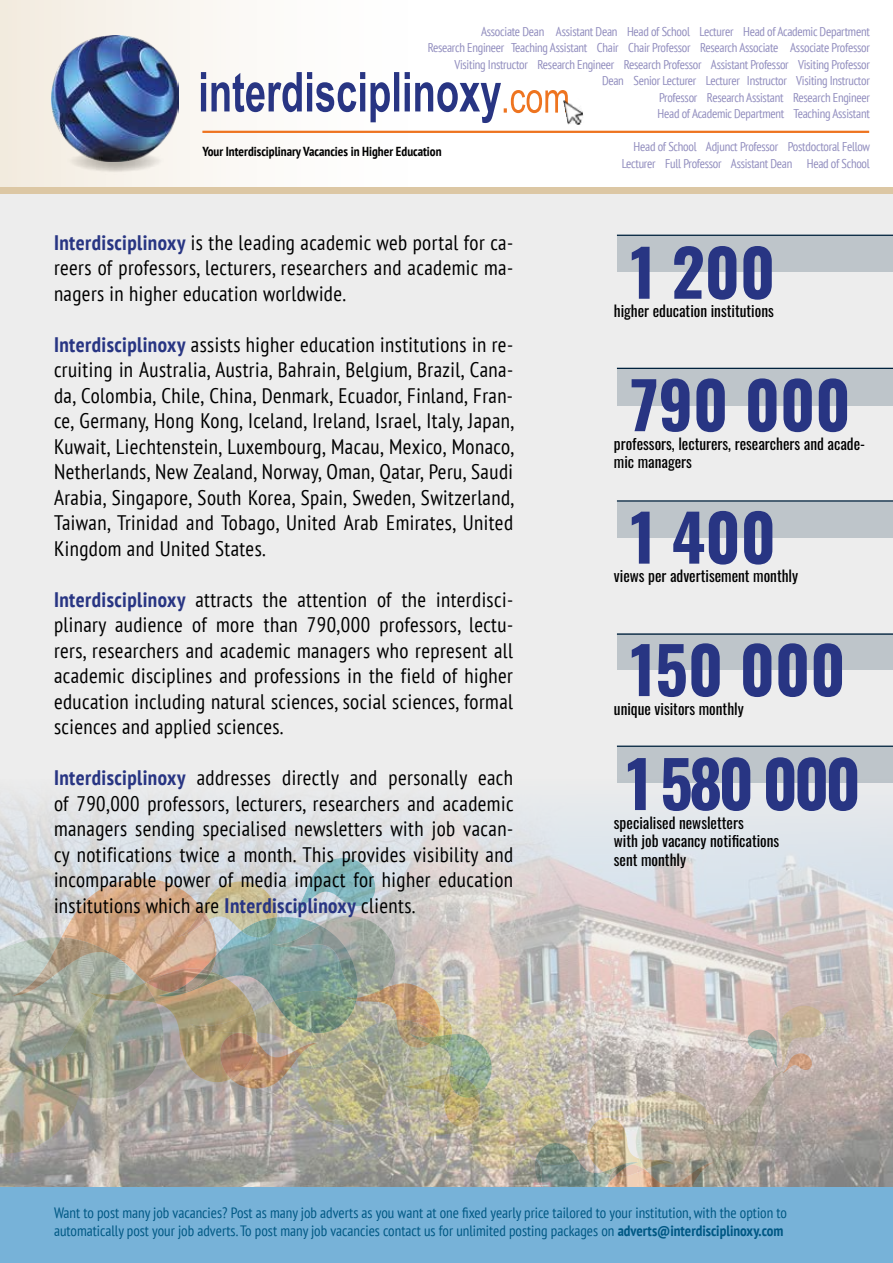
<style>
.page{position:relative;width:893px;height:1263px;background:#fff}
.page>*{position:absolute;margin:0;border:0;box-sizing:border-box;transform-origin:0 0}
.t1{font:700 64.2px "Oswald";color:#283583}
.t2{font:condensed 21px/25.5px "PT Sans";letter-spacing:.02em;color:#000;text-align:justify}
.t3{font:15.45px/18.5px "Oswald";color:#000}
.t4{font:condensed 15px/18px "PT Sans";color:#005884}
.t5{font:700 condensed 13.05px "PT Sans";color:#000}
.t6{font:condensed 12.75px/16.5px "PT Sans";letter-spacing:-.02em;color:#918dbe;text-align:right}
.s1{font-weight:700;color:#283583}
.s2{font-weight:700}
</style>
<div class="page">
<div style="left:0;top:193px;width:893px;height:1070px;background:#ededed"></div>
<img style="left:0;top:797px;width:893px;height:391px">
<div style="left:617px;top:633px;width:276px;height:37px;background:#bec5ca"></div>
<div style="left:617px;top:501px;width:276px;height:37px;background:#bec5ca"></div>
<div style="left:617px;top:369px;width:276px;height:37px;background:#bec5ca"></div>
<div style="left:617px;top:746px;width:276px;height:37px;background:#bec5ca"></div>
<hr style="left:617px;top:368px;width:276px;height:1px;background:#00223d">
<hr style="left:617px;top:500px;width:276px;height:2px;background:#00223d">
<hr style="left:617px;top:633px;width:276px;height:2px;background:#00223d">
<hr style="left:617px;top:745px;width:276px;height:2px;background:#00223d">
<div style="left:617px;top:235px;width:276px;height:37px;background:#bec5ca"></div>
<div style="left:0;top:0;width:893px;height:187px;background:linear-gradient(to right,#f5f0e9,#fff)"></div>
<div style="left:0;top:187px;width:893px;height:6px;background:#dcc7a4"></div>
<hr style="left:202px;top:131px;width:667px;height:2px;background:#ee7420">
<img style="left:563px;top:97px;width:22px;height:30px">
<svg style="left:201px;top:72px;width:367px;height:51px"></svg>
<img style="left:52px;top:36px;width:126px;height:125px">
<div style="left:0;top:1188px;width:893px;height:75px;background:#77b2d8"></div>
<p class="t6" style="left:428px;top:22px;width:444px">Associate Dean Assistant Dean Head of School Lecturer Head of Academic Department<br>Research Engineer Teaching Assistant Chair Chair Professor Research Associate Associate Professor Visiting Instructor Research Engineer Research Professor Assistant Professor Visiting Professor<br>Dean Senior Lecturer Lecturer Instructor Visiting Instructor<br>Professor Research Assistant Research Engineer<br>Head of Academic Department Teaching Assistant</p>
<p class="t6" style="left:622px;top:138px;width:250px">Head of School Adjunct Professor Postdoctoral Fellow<br>Lecturer Full Professor Assistant Dean Head of School</p>
<p class="t5" style="left:202px;top:143px;width:241px">Your Interdisciplinary Vacancies in Higher Education</p>
<p class="t2" style="left:54px;top:229px;width:461px"><span class="s1">Interdisciplinoxy</span> is the leading academic web portal for ca&shy;reers of professors, lecturers, researchers and academic ma&shy;nagers in higher education worldwide.</p>
<p class="t2" style="left:54px;top:331px;width:462px"><span class="s1">Interdisciplinoxy</span> assists higher education institutions in re&shy;cruiting in Australia, Austria, Bahrain, Belgium, Brazil, Cana&shy;da, Colombia, Chile, China, Denmark, Ecuador, Finland, Fran&shy;ce, Germany, Hong Kong, Iceland, Ireland, Israel, Italy, Japan, Kuwait, Liechtenstein, Luxembourg, Macau, Mexico, Monaco, Netherlands, New Zealand, Norway, Oman, Qatar, Peru, Saudi Arabia, Singapore, South Korea, Spain, Sweden, Switzerland, Taiwan, Trinidad and Tobago, United Arab Emirates, United Kingdom and United States.</p>
<p class="t2" style="left:54px;top:586px;width:461px"><span class="s1">Interdisciplinoxy</span> attracts the attention of the interdisci&shy;plinary audience of more than 790,000 professors, lectu&shy;rers, researchers and academic managers who represent all academic disciplines and professions in the field of higher education including natural sciences, social sciences, formal sciences and applied sciences.</p>
<p class="t2" style="left:54px;top:764px;width:461px"><span class="s1">Interdisciplinoxy</span> addresses directly and personally each of 790,000 professors, lecturers, researchers and academic managers sending specialised newsletters with job vacan&shy;cy notifications twice a month. This provides visibility and incomparable power of media impact for higher education institutions which are <span class="s1">Interdisciplinoxy</span> clients.</p>
<h1 class="t1" style="left:630px;top:215px;width:146px">1 200</h1>
<p class="t3" style="left:614px;top:300px;width:161px">higher education institutions</p>
<h1 class="t1" style="left:630px;top:348px;width:222px">790 000</h1>
<p class="t3" style="left:614px;top:433px;width:253px">professors, lecturers, researchers and acade&shy;mic managers</p>
<h1 class="t1" style="left:630px;top:480px;width:147px">1 400</h1>
<p class="t3" style="left:614px;top:565px;width:186px">views per advertisement monthly</p>
<h1 class="t1" style="left:630px;top:613px;width:217px">150 000</h1>
<p class="t3" style="left:614px;top:697px;width:131px">unique visitors monthly</p>
<h1 class="t1" style="left:626px;top:727px;width:236px">1 580 000</h1>
<p class="t3" style="left:614px;top:811px;width:167px">specialised newsletters<br>with job vacancy notifications sent monthly</p>
<p class="t4" style="left:54px;top:1204px;width:734px">Want to post many job vacancies? Post as many job adverts as you want at one fixed yearly price tailored to your institution, with the option to automatically post your job adverts. To post many job vacancies contact us for unlimited posting packages on <span class="s2">adverts@interdisciplinoxy.com</span></p>
</div>
